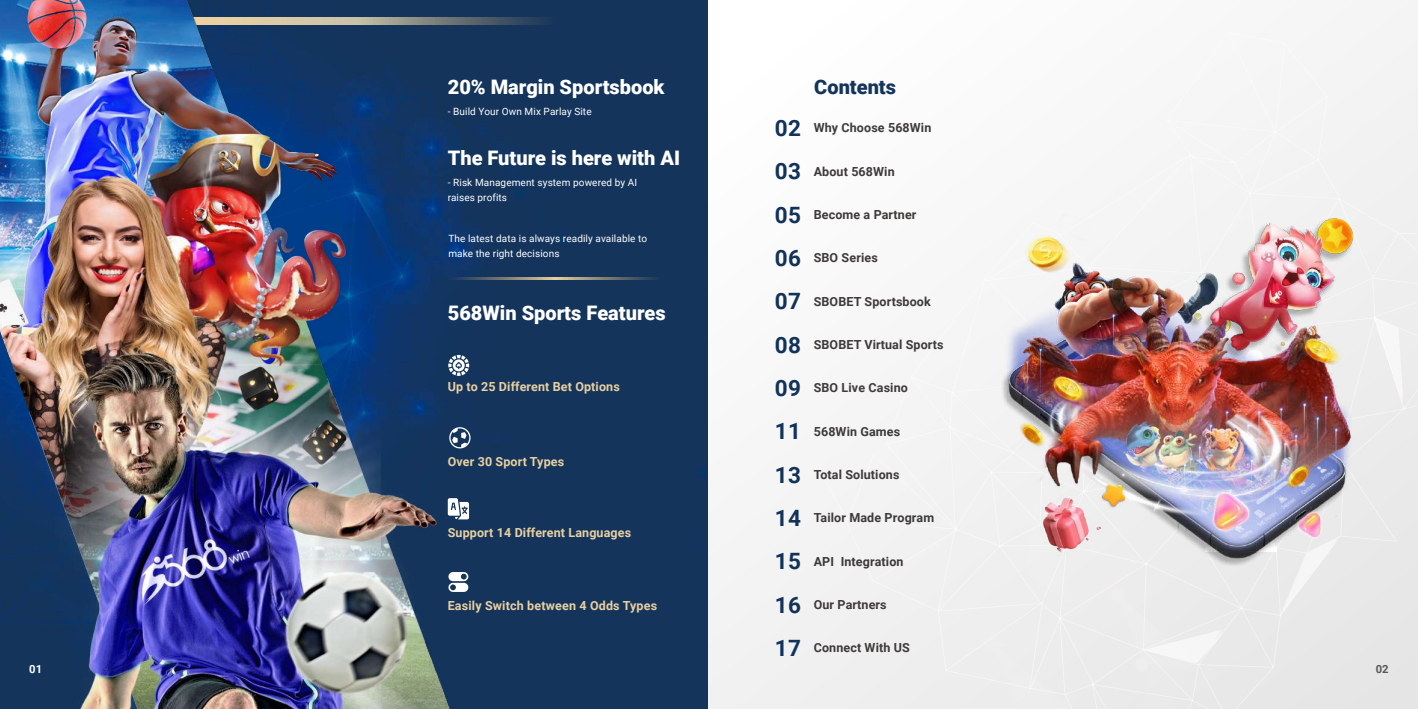
<style>
.page{position:relative;width:1418px;height:709px;background:#fff}
.page>*{position:absolute;margin:0;border:0;box-sizing:border-box;transform-origin:0 0}
.t1{font:900 20px "Roboto";color:#fff}
.t2{font:900 20px "Roboto";color:#13345b}
.t3{font:700 12.5px "Roboto";letter-spacing:.01em;color:#3e3a39}
.t4{font:700 12.5px "Roboto";letter-spacing:.01em;color:#e9d0a1}
.t5{font:700 12.5px "Roboto";letter-spacing:.01em;color:#3d3939}
.t6{font:700 11.25px "Roboto";color:#fff}
.t7{font:700 11.25px "Roboto";color:#595757}
.t8{font:10px/15px "Roboto";letter-spacing:.01em;color:#fff}
.s1{font-size:22.5px;color:#113259}
</style>
<div class="page">
<img style="left:0;top:0;width:709px;height:709px">
<div style="left:709px;top:0;width:708px;height:709px;background:#f7f7f7"></div>
<svg style="left:448px;top:278px;width:212px;height:1px"></svg>
<svg style="left:448px;top:355px;width:21px;height:21px"></svg>
<svg style="left:449px;top:427px;width:21px;height:21px"></svg>
<svg style="left:448px;top:498px;width:21px;height:21px"></svg>
<svg style="left:448px;top:572px;width:21px;height:20px"></svg>
<svg style="left:881px;top:230px;width:536px;height:479px"></svg>
<img style="left:1001px;top:218px;width:351px;height:348px">
<h1 class="t1" style="left:448px;top:73px;width:218px">20% Margin Sportsbook</h1>
<p class="t8" style="left:448px;top:103px;width:145px">- Build Your Own Mix Parlay Site</p>
<h1 class="t1" style="left:448px;top:144px;width:234px">The Future is here with AI</h1>
<p class="t8" style="left:448px;top:175px;width:191px">- Risk Management system powered by AI raises profits</p>
<p class="t8" style="left:448px;top:230px;width:200px">The latest data is always readily available to make the right decisions</p>
<h1 class="t1" style="left:448px;top:299px;width:219px">568Win Sports Features</h1>
<p class="t4" style="left:448px;top:378px;width:173px">Up to 25 Different Bet Options</p>
<p class="t4" style="left:448px;top:452px;width:118px">Over 30 Sport Types</p>
<p class="t4" style="left:448px;top:524px;width:185px">Support 14 Different Languages</p>
<p class="t4" style="left:448px;top:597px;width:211px">Easily Switch between 4 Odds Types</p>
<h1 class="t2" style="left:814px;top:73px;width:83px">Contents</h1>
<p class="t3" style="left:774px;top:119px;width:158px"><span class="s1">02</span> Why Choose 568Win</p>
<p class="t3" style="left:774px;top:162px;width:121px"><span class="s1">03</span> About 568Win</p>
<p class="t3" style="left:774px;top:206px;width:143px"><span class="s1">05</span> Become a Partner</p>
<p class="t3" style="left:774px;top:249px;width:104px"><span class="s1">06</span> SBO Series</p>
<p class="t3" style="left:774px;top:292px;width:157px"><span class="s1">07</span> SBOBET Sportsbook</p>
<p class="t3" style="left:774px;top:336px;width:170px"><span class="s1">08</span> SBOBET Virtual Sports</p>
<p class="t3" style="left:774px;top:379px;width:134px"><span class="s1">09</span> SBO Live Casino</p>
<p class="t3" style="left:774px;top:422px;width:127px"><span class="s1">11</span> 568Win Games</p>
<p class="t3" style="left:774px;top:466px;width:126px"><span class="s1">13</span> Total Solutions</p>
<p class="t3" style="left:774px;top:509px;width:161px"><span class="s1">14</span> Tailor Made Program</p>
<p class="t5" style="left:774px;top:552px;width:130px"><span class="s1">15</span> API Integration</p>
<p class="t3" style="left:774px;top:595px;width:113px"><span class="s1">16</span> Our Partners</p>
<p class="t3" style="left:774px;top:639px;width:136px"><span class="s1">17</span> Connect With US</p>
<p class="t6" style="left:29px;top:661px;width:15px">01</p>
<p class="t7" style="left:1375px;top:661px;width:15px">02</p>
</div>
